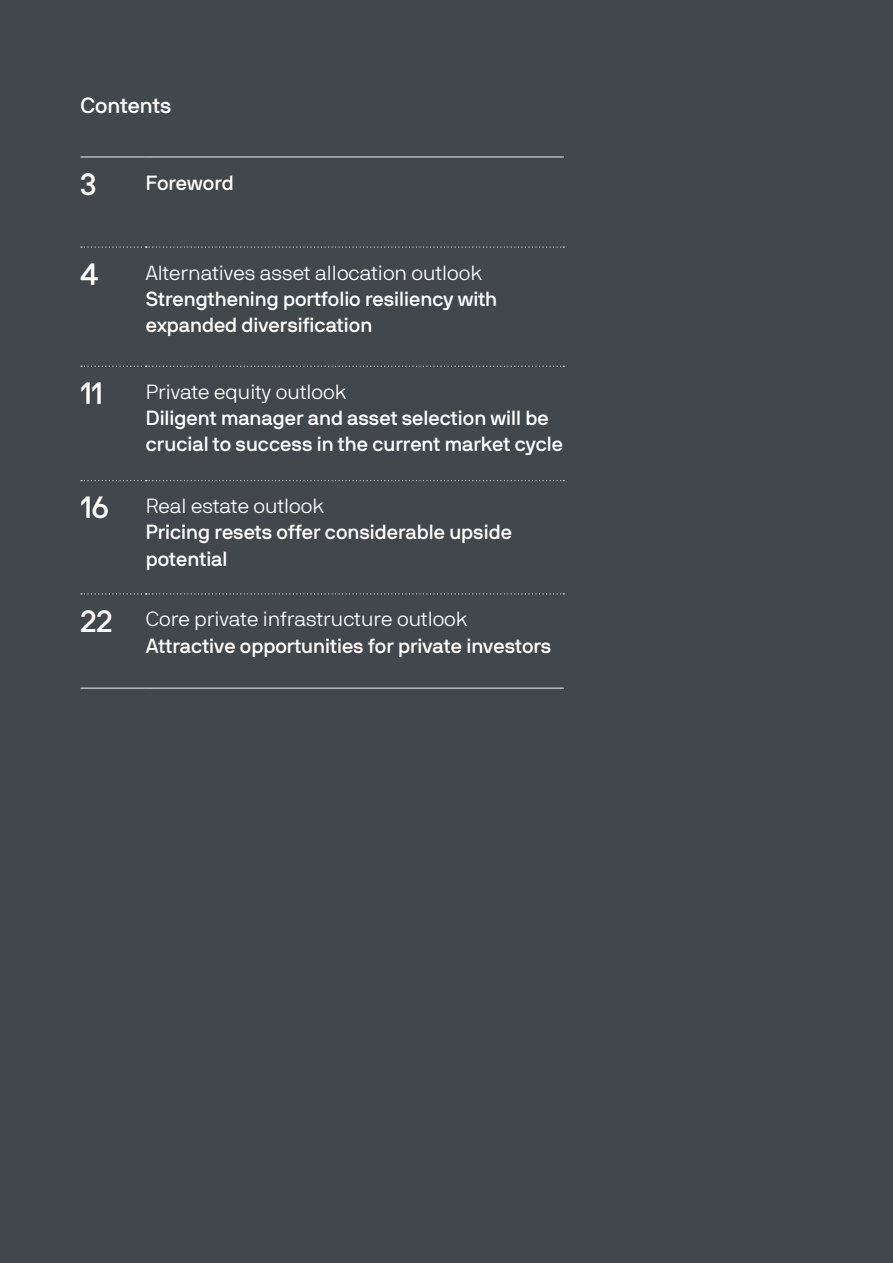
<style>
.page{position:relative;width:893px;height:1263px;background:#42474b}
.page>*{position:absolute;margin:0;border:0;box-sizing:border-box;transform-origin:0 0}
.t1{font:30.6px "JPMAM Pro Med";color:#fff}
.t2{font:21.9px "JPMAM Pro Med";color:#fff}
.t3{font:20.4px/26.2px "JPMAM Pro Med";color:#fff}
.t4{font:20.4px "JPMAM Pro Lig";color:#fff}
.s1{font-family:"JPMAM Pro Med";font-size:30.6px}
</style>
<div class="page">
<hr style="left:80px;top:157px;width:66px;height:1px;background:#eff2f2">
<hr style="left:146px;top:157px;width:418px;height:1px;background:#eff2f2">
<hr style="left:80px;top:688px;width:66px;height:1px;background:#eff2f2">
<hr style="left:146px;top:688px;width:418px;height:1px;background:#eff2f2">
<svg style="left:81px;top:247px;width:483px;height:1px"></svg>
<svg style="left:81px;top:366px;width:483px;height:1px"></svg>
<svg style="left:81px;top:480px;width:483px;height:1px"></svg>
<svg style="left:81px;top:593px;width:483px;height:1px"></svg>
<p class="t2" style="left:80px;top:93px;width:92px">Contents</p>
<h1 class="t1" style="left:80px;top:167px;width:18px">3</h1>
<p class="t3" style="left:146px;top:169px;width:90px">Foreword</p>
<h1 class="t1" style="left:80px;top:257px;width:19px">4</h1>
<p class="t4" style="left:146px;top:261px;width:338px">Alternatives asset allocation outlook</p>
<p class="t3" style="left:146px;top:285px;width:353px">Strengthening portfolio resiliency with expanded diversification</p>
<h1 class="t1" style="left:80px;top:376px;width:25px">11</h1>
<p class="t4" style="left:146px;top:380px;width:202px">Private equity outlook</p>
<p class="t3" style="left:146px;top:405px;width:419px">Diligent manager and asset selection will be crucial to success in the current market cycle</p>
<p class="t4" style="left:80px;top:494px;width:245px"><span class="s1">16</span> Real estate outlook</p>
<p class="t3" style="left:146px;top:519px;width:368px">Pricing resets offer considerable upside potential</p>
<p class="t4" style="left:80px;top:607px;width:388px"><span class="s1">22</span> Core private infrastructure outlook</p>
<p class="t3" style="left:146px;top:632px;width:407px">Attractive opportunities for private investors</p>
</div>
